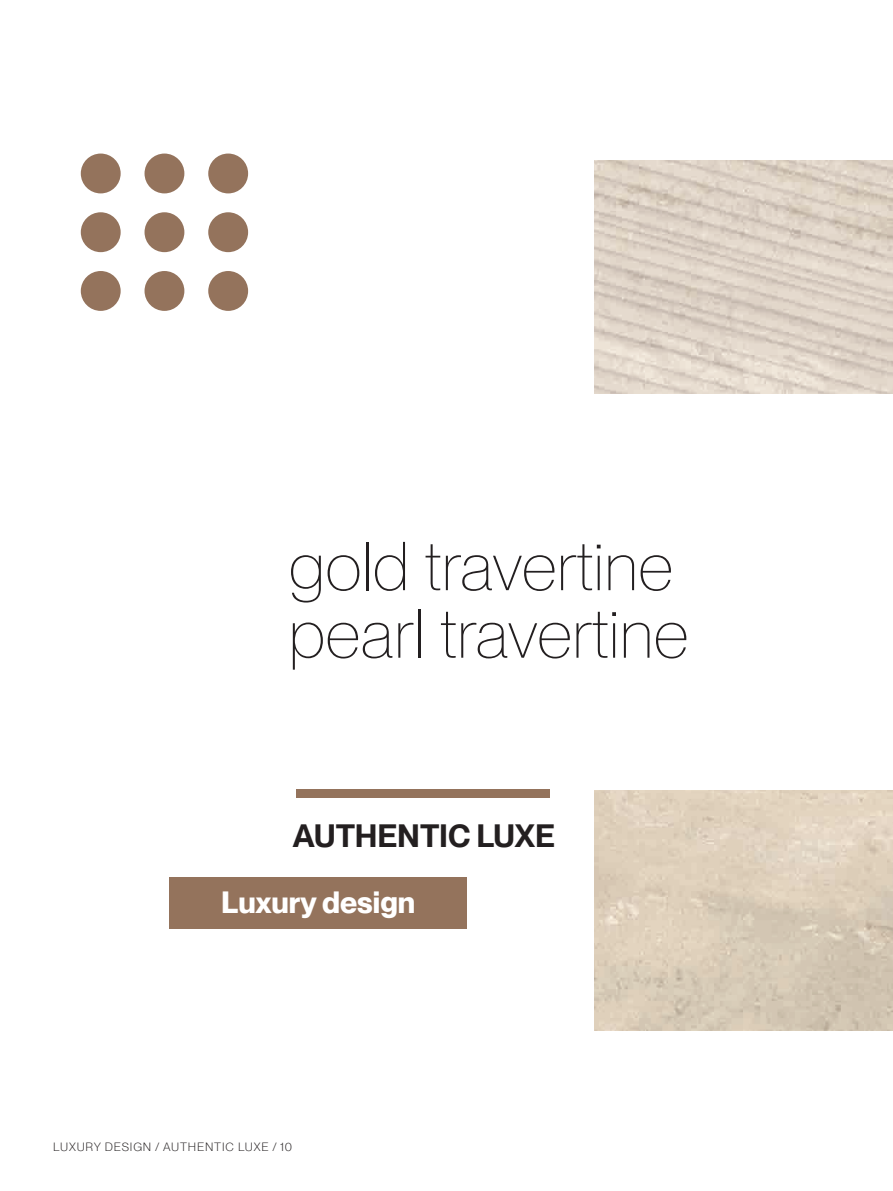
<style>
.page{position:relative;width:893px;height:1191px;background:#fff}
.page>*{position:absolute;margin:0;border:0;box-sizing:border-box;transform-origin:0 0}
.t1{font:100 67.5px/67.5px "PP Neue Montreal";color:#231f20}
.t2{font:600 31.5px "PP Neue Montreal";letter-spacing:-.005em;color:#231f20}
.t3{font:700 30px "PP Neue Montreal";color:#fff}
.t4{font:300 12px "PP Neue Montreal";letter-spacing:.07em;color:#231f20}
</style>
<div class="page">
<img style="left:595px;top:161px;width:298px;height:869px">
<div style="left:81px;top:153px;width:40px;height:40px;background:#94735c;border-radius:50%"></div>
<div style="left:145px;top:153px;width:39px;height:40px;background:#94735c;border-radius:50%"></div>
<div style="left:208px;top:153px;width:40px;height:40px;background:#94735c;border-radius:50%"></div>
<div style="left:81px;top:212px;width:40px;height:40px;background:#94735c;border-radius:50%"></div>
<div style="left:145px;top:212px;width:39px;height:40px;background:#94735c;border-radius:50%"></div>
<div style="left:208px;top:212px;width:40px;height:40px;background:#94735c;border-radius:50%"></div>
<div style="left:81px;top:271px;width:40px;height:40px;background:#94735c;border-radius:50%"></div>
<div style="left:145px;top:271px;width:39px;height:40px;background:#94735c;border-radius:50%"></div>
<div style="left:208px;top:271px;width:40px;height:40px;background:#94735c;border-radius:50%"></div>
<div style="left:169px;top:877px;width:298px;height:51px;background:#94735c"></div>
<div style="left:354px;top:394px;width:539px;height:395px;background:#fff"></div>
<div style="left:297px;top:789px;width:253px;height:8px;background:#94735c"></div>
<h1 class="t1" style="left:288px;top:532px;width:402px">gold travertine pearl travertine</h1>
<h2 class="t2" style="left:293px;top:817px;width:264px">AUTHENTIC LUXE</h2>
<h3 class="t3" style="left:221px;top:883px;width:196px">Luxury design</h3>
<p class="t4" style="left:53px;top:1140px;width:240px">LUXURY DESIGN / AUTHENTIC LUXE / 10</p>
</div>
